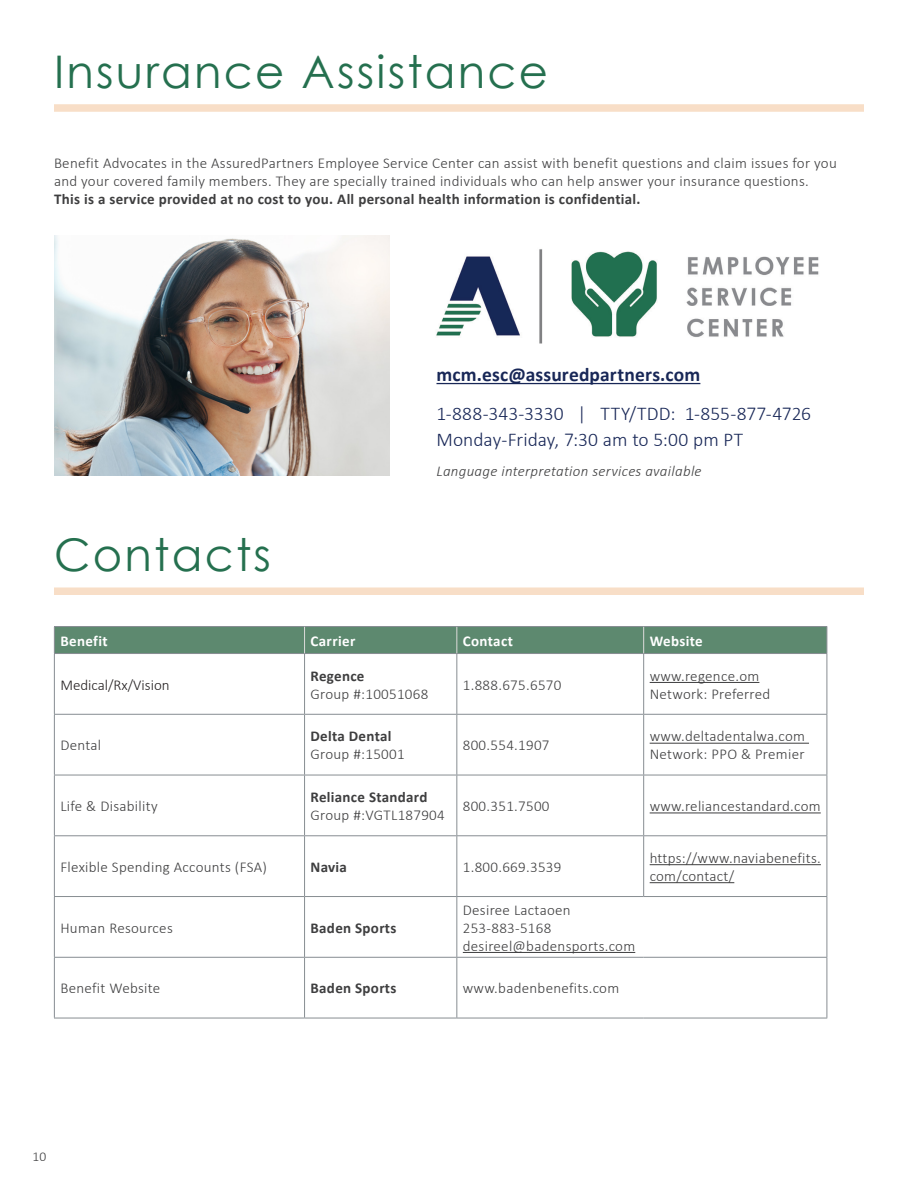
<style>
.page{position:relative;width:918px;height:1188px;background:#fff}
.page>*{position:absolute;margin:0;border:0;box-sizing:border-box;transform-origin:0 0}
.t1{font:45px "Century Gothic";letter-spacing:.05em;color:#25704f}
.t2{font:300 19.5px/25.5px "Calibri";letter-spacing:.005em;color:#182757}
.t3{font:700 19.5px "Calibri";letter-spacing:.01em;color:#182757}
.t4{font:300 15px/18px "Calibri";letter-spacing:.02em;color:#3e3e3f}
.t5{font:700 15px "Calibri";letter-spacing:.02em;color:#3e3e3f}
.t6{font:italic 300 15px "Calibri";letter-spacing:.02em;color:#3e3e3f}
.t7{font:700 15px "Calibri";letter-spacing:.025em;color:#fff}
.t8{font:300 15px "Calibri";color:#231f20}
.t9{font:300 13.5px "Calibri";color:#3e3e3f}
</style>
<div class="page">
<img style="left:54px;top:235px;width:336px;height:240px">
<hr style="left:436px;top:383px;width:264px;height:1px;background:#182757">
<img style="left:436px;top:249px;width:383px;height:95px">
<div style="left:54px;top:104px;width:810px;height:8px;background:#f8dec7"></div>
<div style="left:54px;top:587px;width:810px;height:8px;background:#f8dec7"></div>
<hr style="left:54px;top:626px;width:251px;height:1px;background:#878d92">
<hr style="left:305px;top:626px;width:152px;height:1px;background:#878d92">
<hr style="left:457px;top:626px;width:187px;height:1px;background:#878d92">
<hr style="left:644px;top:626px;width:183px;height:1px;background:#878d92">
<hr style="left:54px;top:654px;width:1px;height:60px;background:#878d92">
<hr style="left:54px;top:715px;width:1px;height:60px;background:#878d92">
<hr style="left:54px;top:775px;width:1px;height:60px;background:#878d92">
<hr style="left:304px;top:654px;width:1px;height:60px;background:#878d92">
<hr style="left:456px;top:654px;width:1px;height:60px;background:#878d92">
<hr style="left:643px;top:654px;width:1px;height:60px;background:#878d92">
<hr style="left:827px;top:654px;width:1px;height:60px;background:#878d92">
<hr style="left:304px;top:715px;width:1px;height:60px;background:#878d92">
<hr style="left:456px;top:715px;width:1px;height:60px;background:#878d92">
<hr style="left:643px;top:715px;width:1px;height:60px;background:#878d92">
<hr style="left:827px;top:715px;width:1px;height:60px;background:#878d92">
<hr style="left:304px;top:775px;width:1px;height:60px;background:#878d92">
<hr style="left:456px;top:775px;width:1px;height:60px;background:#878d92">
<hr style="left:643px;top:775px;width:1px;height:60px;background:#878d92">
<hr style="left:827px;top:775px;width:1px;height:60px;background:#878d92">
<hr style="left:54px;top:714px;width:251px;height:1px;background:#878d92">
<hr style="left:305px;top:714px;width:152px;height:1px;background:#878d92">
<hr style="left:457px;top:714px;width:187px;height:1px;background:#878d92">
<hr style="left:644px;top:714px;width:183px;height:1px;background:#878d92">
<hr style="left:54px;top:775px;width:251px;height:1px;background:#878d92">
<hr style="left:305px;top:775px;width:152px;height:1px;background:#878d92">
<hr style="left:457px;top:775px;width:187px;height:1px;background:#878d92">
<hr style="left:644px;top:775px;width:183px;height:1px;background:#878d92">
<hr style="left:54px;top:836px;width:1px;height:60px;background:#878d92">
<hr style="left:54px;top:897px;width:1px;height:60px;background:#878d92">
<hr style="left:54px;top:958px;width:1px;height:60px;background:#878d92">
<hr style="left:54px;top:835px;width:251px;height:1px;background:#878d92">
<hr style="left:305px;top:835px;width:152px;height:1px;background:#878d92">
<hr style="left:304px;top:836px;width:1px;height:60px;background:#878d92">
<hr style="left:304px;top:897px;width:1px;height:60px;background:#878d92">
<hr style="left:304px;top:958px;width:1px;height:60px;background:#878d92">
<hr style="left:456px;top:836px;width:1px;height:60px;background:#878d92">
<hr style="left:456px;top:897px;width:1px;height:60px;background:#878d92">
<hr style="left:456px;top:958px;width:1px;height:60px;background:#878d92">
<hr style="left:457px;top:835px;width:187px;height:1px;background:#878d92">
<hr style="left:644px;top:835px;width:183px;height:1px;background:#878d92">
<hr style="left:643px;top:836px;width:1px;height:60px;background:#878d92">
<hr style="left:827px;top:836px;width:1px;height:60px;background:#878d92">
<hr style="left:827px;top:897px;width:1px;height:60px;background:#878d92">
<hr style="left:827px;top:958px;width:1px;height:60px;background:#878d92">
<hr style="left:54px;top:896px;width:251px;height:1px;background:#878d92">
<hr style="left:305px;top:896px;width:152px;height:1px;background:#878d92">
<hr style="left:457px;top:896px;width:187px;height:1px;background:#878d92">
<hr style="left:644px;top:896px;width:183px;height:1px;background:#878d92">
<hr style="left:54px;top:957px;width:251px;height:1px;background:#878d92">
<hr style="left:305px;top:957px;width:152px;height:1px;background:#878d92">
<hr style="left:457px;top:957px;width:187px;height:1px;background:#878d92">
<hr style="left:644px;top:957px;width:183px;height:1px;background:#878d92">
<hr style="left:54px;top:1018px;width:251px;height:1px;background:#878d92">
<hr style="left:305px;top:1018px;width:152px;height:1px;background:#878d92">
<hr style="left:457px;top:1018px;width:187px;height:1px;background:#878d92">
<hr style="left:644px;top:1018px;width:183px;height:1px;background:#878d92">
<div style="left:54px;top:627px;width:774px;height:27px;background:#5d896f"></div>
<hr style="left:650px;top:682px;width:109px;height:1px;background:#3e3e3f">
<hr style="left:650px;top:743px;width:159px;height:1px;background:#3e3e3f">
<hr style="left:650px;top:813px;width:171px;height:1px;background:#3e3e3f">
<hr style="left:650px;top:864px;width:171px;height:1px;background:#3e3e3f">
<hr style="left:650px;top:882px;width:84px;height:1px;background:#3e3e3f">
<hr style="left:463px;top:952px;width:172px;height:1px;background:#3e3e3f">
<h1 class="t1" style="left:54px;top:40px;width:496px">Insurance Assistance</h1>
<p class="t4" style="left:54px;top:154px;width:784px">Benefit Advocates in the AssuredPartners Employee Service Center can assist with benefit questions and claim issues for you and your covered family members. They are specially trained individuals who can help answer your insurance questions.</p>
<p class="t5" style="left:54px;top:188px;width:588px">This is a service provided at no cost to you. All personal health information is confidential.</p>
<h1 class="t1" style="left:54px;top:523px;width:219px">Contacts</h1>
<h2 class="t3" style="left:436px;top:361px;width:265px">mcm.esc@assuredpartners.com</h2>
<h2 class="t2" style="left:436px;top:401px;width:376px">1-888-343-3330 | TTY/TDD: 1-855-877-4726<br>Monday-Friday, 7:30 am to 5:00 pm PT</h2>
<p class="t6" style="left:436px;top:462px;width:267px">Language interpretation services available</p>
<p class="t7" style="left:60px;top:630px;width:49px">Benefit</p>
<p class="t7" style="left:311px;top:630px;width:46px">Carrier</p>
<p class="t7" style="left:463px;top:630px;width:52px">Contact</p>
<p class="t7" style="left:650px;top:630px;width:55px">Website</p>
<p class="t8" style="left:60px;top:675px;width:111px">Medical/Rx/Vision</p>
<p class="t5" style="left:311px;top:665px;width:55px">Regence</p>
<p class="t4" style="left:311px;top:684px;width:119px">Group #:10051068</p>
<p class="t4" style="left:650px;top:666px;width:111px">www.regence.om</p>
<p class="t4" style="left:650px;top:684px;width:122px">Network: Preferred</p>
<p class="t4" style="left:463px;top:675px;width:100px">1.888.675.6570</p>
<p class="t4" style="left:60px;top:736px;width:42px">Dental</p>
<p class="t4" style="left:60px;top:797px;width:99px">Life &amp; Disability</p>
<p class="t5" style="left:311px;top:726px;width:82px">Delta Dental</p>
<p class="t4" style="left:311px;top:745px;width:96px">Group #:15001</p>
<p class="t5" style="left:311px;top:786px;width:118px">Reliance Standard</p>
<p class="t4" style="left:311px;top:806px;width:136px">Group #:VGTL187904</p>
<p class="t4" style="left:463px;top:736px;width:88px">800.554.1907</p>
<p class="t4" style="left:650px;top:727px;width:157px">www.deltadentalwa.com</p>
<p class="t4" style="left:650px;top:745px;width:156px">Network: PPO &amp; Premier</p>
<p class="t4" style="left:463px;top:797px;width:88px">800.351.7500</p>
<p class="t4" style="left:650px;top:797px;width:173px">www.reliancestandard.com</p>
<p class="t4" style="left:60px;top:858px;width:208px">Flexible Spending Accounts (FSA)</p>
<p class="t5" style="left:311px;top:856px;width:38px">Navia</p>
<p class="t4" style="left:463px;top:858px;width:100px">1.800.669.3539</p>
<p class="t4" style="left:650px;top:849px;width:173px">https://www.naviabenefits. com/contact/</p>
<p class="t4" style="left:60px;top:918px;width:114px">Human Resources</p>
<p class="t5" style="left:311px;top:917px;width:87px">Baden Sports</p>
<p class="t4" style="left:463px;top:900px;width:174px">Desiree Lactaoen<br>253-883-5168 desireel@badensports.com</p>
<p class="t4" style="left:60px;top:979px;width:101px">Benefit Website</p>
<p class="t5" style="left:311px;top:978px;width:87px">Baden Sports</p>
<p class="t4" style="left:463px;top:979px;width:158px">www.badenbenefits.com</p>
<p class="t9" style="left:32px;top:1148px;width:16px">10</p>
</div>
